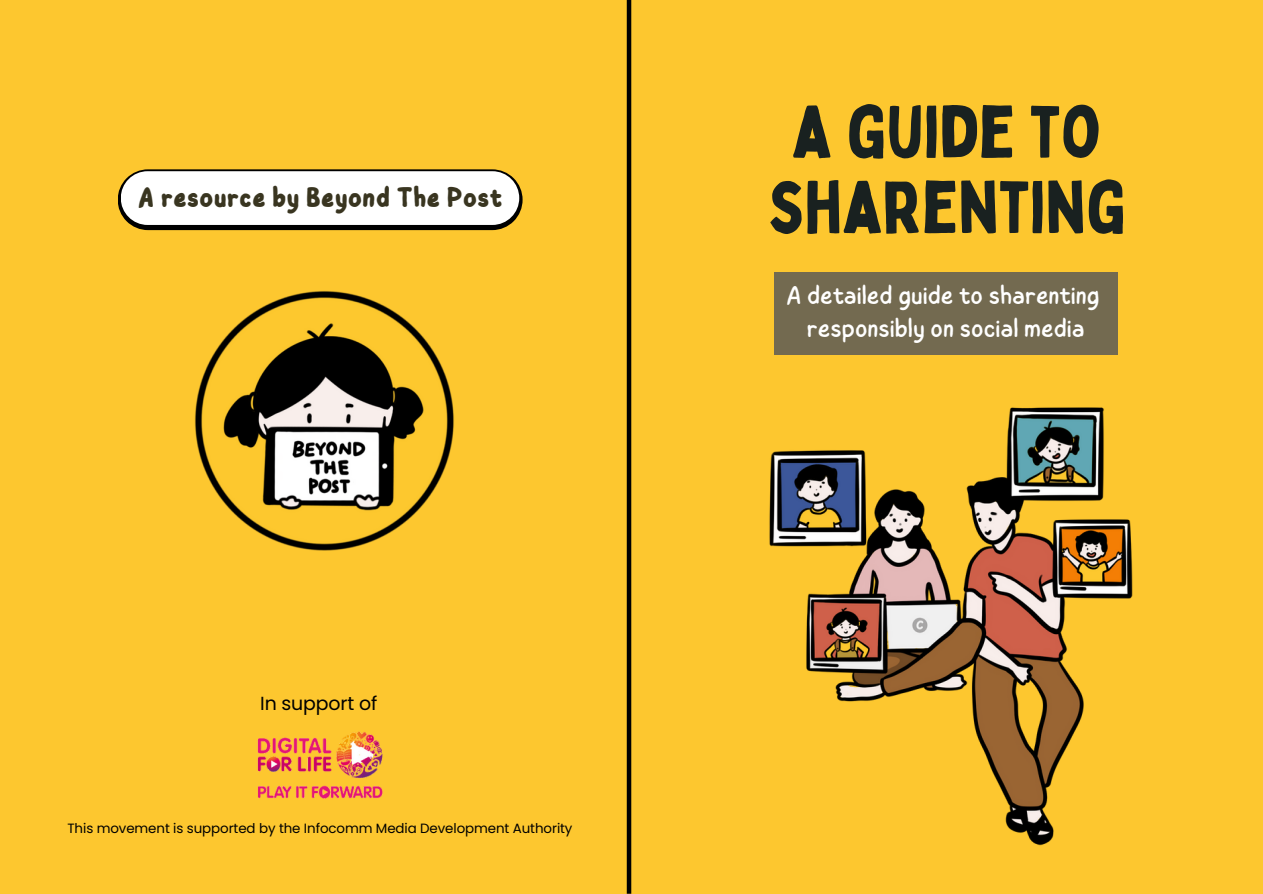
<style>
.page{position:relative;width:1263px;height:894px;background:#fff}
.page>*{position:absolute;margin:0;border:0;box-sizing:border-box;transform-origin:0 0}
.t1{font:72.15px/75.3px "Bobby Jones";color:#192120;text-align:center}
.t2{font:700 28.35px "Childos Arabic";color:#393520}
.t3{font:25.8px/32.2px "Childos Arabic";color:#fff;text-align:center}
.t4{font:18.9px "Poppins";letter-spacing:-.005em;color:#000}
.t5{font:13.35px "Poppins";letter-spacing:-.005em;color:#000}
</style>
<div class="page">
<div style="left:0;top:0;width:1263px;height:893px;background:#fdc72f"></div>
<div style="left:774px;top:272px;width:343px;height:82px;background:#736a50"></div>
<hr style="left:627px;top:0;width:4px;height:893px;background:#000">
<img style="left:769px;top:407px;width:364px;height:439px">
<img style="left:195px;top:291px;width:259px;height:260px">
<svg style="left:118px;top:169px;width:405px;height:61px"></svg>
<div style="left:121px;top:171px;width:398px;height:54px;background:#fff;border-radius:27px"></div>
<img style="left:257px;top:731px;width:126px;height:68px">
<h2 class="t2" style="left:138px;top:177px;width:366px">A resource by Beyond The Post</h2>
<h3 class="t4" style="left:260px;top:689px;width:119px">In support of</h3>
<p class="t5" style="left:67px;top:818px;width:507px">This movement is supported by the Infocomm Media Development Authority</p>
<h1 class="t1" style="left:767px;top:93px;width:360px">A GUIDE TO<br>SHARENTING</h1>
<h3 class="t3" style="left:786px;top:279px;width:315px">A detailed guide to sharenting responsibly on social media</h3>
</div>
